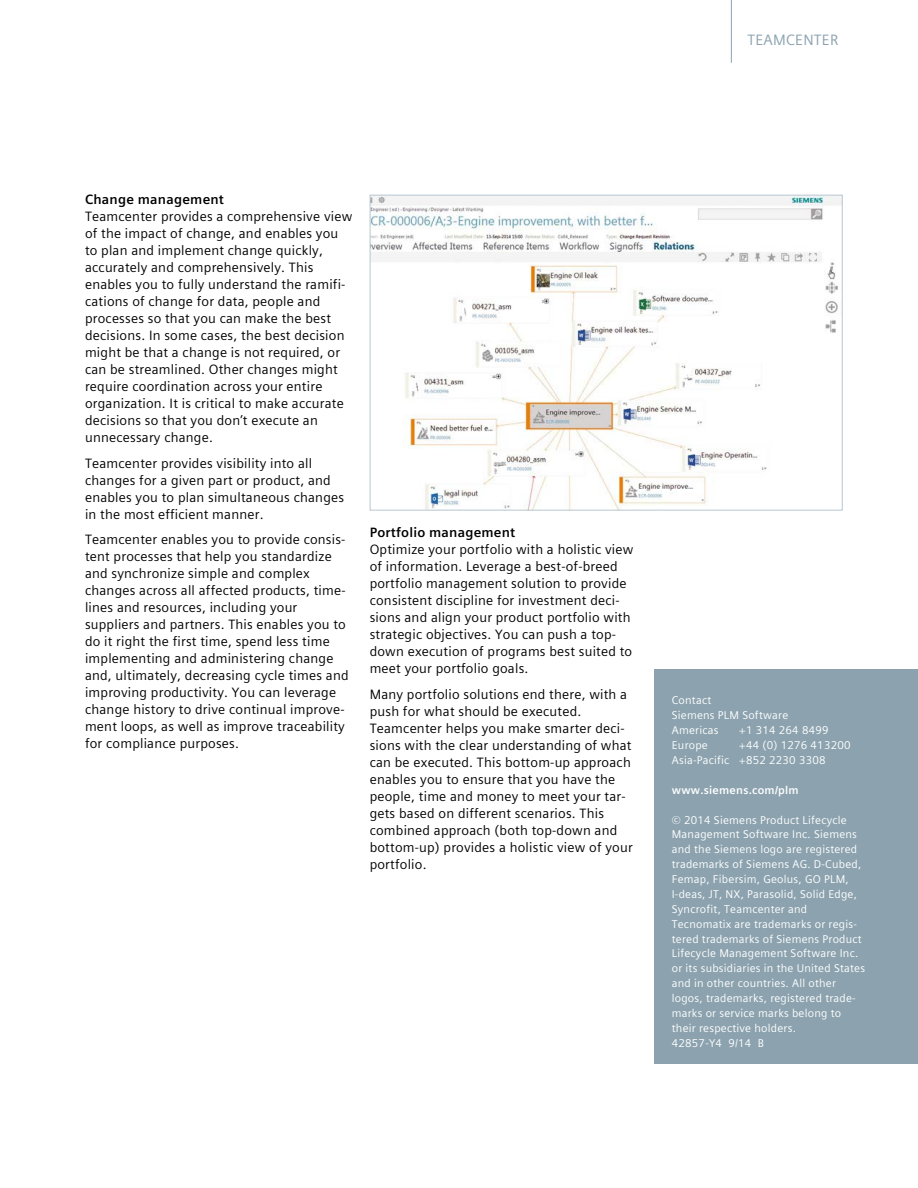
<style>
.page{position:relative;width:918px;height:1188px;background:#fff}
.page>*{position:absolute;margin:0;border:0;box-sizing:border-box;transform-origin:0 0}
.Product_tab___10pt_0{font:15px "Siemens Sans Global";letter-spacing:.015em;color:#8ca3af}
._04__Copy___9pt_4mm{font:13.5px/17px "Siemens Sans Global";letter-spacing:.015em;color:#000}
._04__Head_paragraph{font:700 13.5px "Siemens Sans Global";letter-spacing:.015em;color:#000}
._06__Legals__7_5pt_3{font:11.25px/14.9px "Siemens Sans Global";letter-spacing:.02em;color:#fff}
._06__Legals__7_5pt_3-2{font:700 11.25px "Siemens Sans Global";letter-spacing:.02em;color:#fff}
</style>
<div class="page">
<img style="left:372px;top:197px;width:469px;height:312px">
<div style="left:370px;top:195px;width:473px;height:316px;border:1px solid #b8c7d1"></div>
<hr style="left:731px;top:0;width:1px;height:63px;background:#8ca3af">
<div style="left:655px;top:669px;width:263px;height:395px;background:#8ca3af"></div>
<p class="Product_tab___10pt_0" style="left:748px;top:29px;width:92px">TEAMCENTER</p>
<p class="_04__Head_paragraph" style="left:85px;top:189px;width:140px">Change management</p>
<p class="_04__Copy___9pt_4mm" style="left:85px;top:208px;width:269px">Teamcenter provides a comprehensive view of the impact of change, and enables you to plan and implement change quickly, accurately and comprehensively. This enables you to fully understand the ramifi&shy;cations of change for data, people and processes so that you can make the best decisions. In some cases, the best decision might be that a change is not required, or can be streamlined. Other changes might require coordination across your entire organization. It is critical to make accurate decisions so that you don’t execute an unnecessary change.</p>
<p class="_04__Copy___9pt_4mm" style="left:85px;top:455px;width:261px">Teamcenter provides visibility into all changes for a given part or product, and enables you to plan simultaneous changes in the most efficient manner.</p>
<p class="_04__Copy___9pt_4mm" style="left:85px;top:531px;width:265px">Teamcenter enables you to provide consis&shy;tent processes that help you standardize and synchronize simple and complex changes across all affected products, time&shy;lines and resources, including your suppliers and partners. This enables you to do it right the first time, spend less time implementing and administering change and, ultimately, decreasing cycle times and improving productivity. You can leverage change history to drive continual improve&shy;ment loops, as well as improve traceability for compliance purposes.</p>
<p class="_04__Head_paragraph" style="left:370px;top:522px;width:147px">Portfolio management</p>
<p class="_04__Copy___9pt_4mm" style="left:370px;top:541px;width:265px">Optimize your portfolio with a holistic view of information. Leverage a best-of-breed portfolio management solution to provide consistent discipline for investment deci&shy;sions and align your product portfolio with strategic objectives. You can push a top&shy;down execution of programs best suited to meet your portfolio goals.</p>
<p class="_04__Copy___9pt_4mm" style="left:370px;top:686px;width:265px">Many portfolio solutions end there, with a push for what should be executed.<br>Teamcenter helps you make smarter deci&shy;sions with the clear understanding of what can be executed. This bottom-up approach enables you to ensure that you have the people, time and money to meet your tar&shy;gets based on different scenarios. This combined approach (both top-down and bottom-up) provides a holistic view of your portfolio.</p>
<p class="_06__Legals__7_5pt_3" style="left:672px;top:693px;width:41px">Contact</p>
<p class="_06__Legals__7_5pt_3" style="left:672px;top:708px;width:118px">Siemens PLM Software</p>
<p class="_06__Legals__7_5pt_3" style="left:672px;top:723px;width:48px">Americas</p>
<p class="_06__Legals__7_5pt_3" style="left:739px;top:723px;width:91px">+1 314 264 8499</p>
<p class="_06__Legals__7_5pt_3" style="left:672px;top:738px;width:38px">Europe</p>
<p class="_06__Legals__7_5pt_3" style="left:672px;top:738px;width:180px;text-indent:68px">+44 (0) 1276 413200<br>Asia-Pacific +852 2230 3308</p>
<p class="_06__Legals__7_5pt_3-2" style="left:672px;top:781px;width:128px">www.siemens.com/plm</p>
<p class="_06__Legals__7_5pt_3" style="left:672px;top:812px;width:195px">© 2014 Siemens Product Lifecycle Management Software Inc. Siemens and the Siemens logo are registered trademarks of Siemens AG. D-Cubed, Femap, Fibersim, Geolus, GO PLM, I-deas, JT, NX, Parasolid, Solid Edge, Syncrofit, Teamcenter and Tecnomatix are trademarks or regis&shy;tered trademarks of Siemens Product Lifecycle Management Software Inc. or its subsidiaries in the United States and in other countries. All other logos, trademarks, registered trade&shy;marks or service marks belong to their respective holders.<br>42857-Y4 9/14 B</p>
</div>
